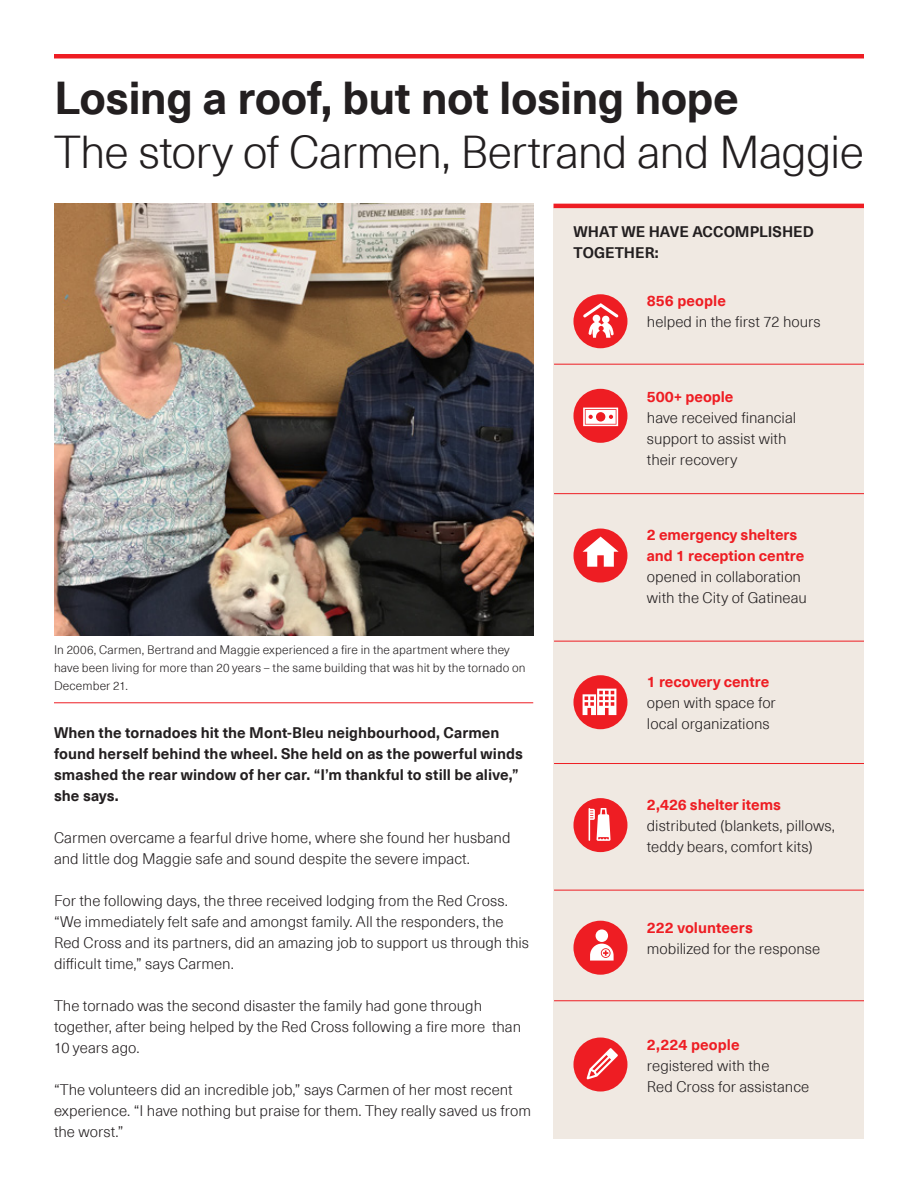
<style>
.page{position:relative;width:918px;height:1188px;background:#fff}
.page>*{position:absolute;margin:0;border:0;box-sizing:border-box;transform-origin:0 0}
.t1{font:300 45px "Neue Haas Unica Pro";letter-spacing:-.02em;color:#231f20}
.t2{font:700 45px "Neue Haas Unica Pro";letter-spacing:-.015em;color:#231f20}
.Body_Copy{font:300 15px/21px "Neue Haas Unica Pro";color:#231f20}
.Body_Copy-2{font:700 15px/21px "Neue Haas Unica Pro";letter-spacing:.005em;color:#231f20}
.Body_Copy-3{font:300 12px/18px "Neue Haas Unica Pro";letter-spacing:.01em;color:#231f20}
.s1{font-weight:700;color:#ee1d23}
</style>
<div class="page">
<div style="left:554px;top:208px;width:310px;height:930px;background:#f0e9e2"></div>
<hr style="left:554px;top:204px;width:310px;height:4px;background:#ee1d23">
<img style="left:54px;top:204px;width:479px;height:432px">
<hr style="left:54px;top:54px;width:810px;height:4px;background:#ee1d23">
<hr style="left:554px;top:364px;width:310px;height:1px;background:#ee1d23">
<hr style="left:554px;top:493px;width:310px;height:1px;background:#ee1d23">
<hr style="left:554px;top:641px;width:310px;height:1px;background:#ee1d23">
<hr style="left:554px;top:763px;width:310px;height:1px;background:#ee1d23">
<hr style="left:554px;top:890px;width:310px;height:1px;background:#ee1d23">
<hr style="left:554px;top:1001px;width:310px;height:1px;background:#ee1d23">
<div style="left:573px;top:294px;width:54px;height:54px;background:#ee1d23;border-radius:50%"></div>
<svg style="left:583px;top:303px;width:36px;height:35px"></svg>
<div style="left:573px;top:1038px;width:54px;height:54px;background:#ee1d23;border-radius:50%"></div>
<svg style="left:586px;top:1048px;width:32px;height:32px"></svg>
<div style="left:573px;top:529px;width:54px;height:54px;background:#ee1d23;border-radius:50%"></div>
<svg style="left:583px;top:537px;width:36px;height:30px"></svg>
<div style="left:573px;top:675px;width:54px;height:54px;background:#ee1d23;border-radius:50%"></div>
<svg style="left:583px;top:689px;width:33px;height:26px"></svg>
<div style="left:573px;top:921px;width:54px;height:54px;background:#ee1d23;border-radius:50%"></div>
<svg style="left:590px;top:929px;width:24px;height:32px"></svg>
<div style="left:573px;top:798px;width:54px;height:54px;background:#ee1d23;border-radius:50%"></div>
<svg style="left:589px;top:808px;width:22px;height:33px"></svg>
<div style="left:573px;top:389px;width:54px;height:54px;background:#ee1d23;border-radius:50%"></div>
<svg style="left:583px;top:408px;width:35px;height:18px"></svg>
<hr style="left:54px;top:703px;width:479px;height:1px;background:#ee1d23">
<p class="t2" style="left:54px;top:71px;width:686px">Losing a roof, but not losing hope</p>
<p class="t1" style="left:54px;top:125px;width:811px">The story of Carmen, Bertrand and Maggie</p>
<p class="Body_Copy-2" style="left:573px;top:221px;width:242px">WHAT WE HAVE ACCOMPLISHED<br>TOGETHER:</p>
<p class="Body_Copy" style="left:647px;top:290px;width:175px"><span class="s1">856 people<br></span>helped in the first 72 hours</p>
<p class="Body_Copy" style="left:647px;top:386px;width:151px"><span class="s1">500+ people<br></span>have received financial support to assist with their recovery</p>
<p class="Body_Copy-3" style="left:54px;top:641px;width:473px">In 2006, Carmen, Bertrand and Maggie experienced a fire in the apartment where they have been living for more than 20 years – the same building that was hit by the tornado on<br>December 21.</p>
<p class="Body_Copy-2" style="left:54px;top:722px;width:470px">When the tornadoes hit the Mont-Bleu neighbourhood, Carmen found herself behind the wheel. She held on as the powerful winds smashed the rear window of her car. “I’m thankful to still be alive,” she says.</p>
<p class="Body_Copy" style="left:54px;top:827px;width:458px">Carmen overcame a fearful drive home, where she found her husband and little dog Maggie safe and sound despite the severe impact.</p>
<p class="Body_Copy" style="left:54px;top:890px;width:477px">For the following days, the three received lodging from the Red Cross. “We immediately felt safe and amongst family. All the responders, the Red Cross and its partners, did an amazing job to support us through this difficult time,” says Carmen.</p>
<p class="Body_Copy" style="left:54px;top:995px;width:469px">The tornado was the second disaster the family had gone through together, after being helped by the Red Cross following a fire more than<br>10 years ago.</p>
<p class="Body_Copy" style="left:54px;top:1079px;width:479px">“The volunteers did an incredible job,” says Carmen of her most recent experience. “I have nothing but praise for them. They really saved us from the worst.”</p>
<p class="Body_Copy" style="left:647px;top:524px;width:162px"><span class="s1">2 emergency shelters and 1 reception centre </span>opened in collaboration with the City of Gatineau</p>
<p class="Body_Copy" style="left:647px;top:671px;width:130px"><span class="s1">1 recovery centre </span>open with space for local organizations</p>
<p class="Body_Copy" style="left:647px;top:794px;width:190px"><span class="s1">2,426 shelter items </span>distributed (blankets, pillows, teddy bears, comfort kits)</p>
<p class="Body_Copy" style="left:647px;top:917px;width:175px"><span class="s1">222 volunteers<br></span>mobilized for the response</p>
<p class="Body_Copy" style="left:647px;top:1034px;width:164px"><span class="s1">2,224 people </span>registered with the<br>Red Cross for assistance</p>
</div>
